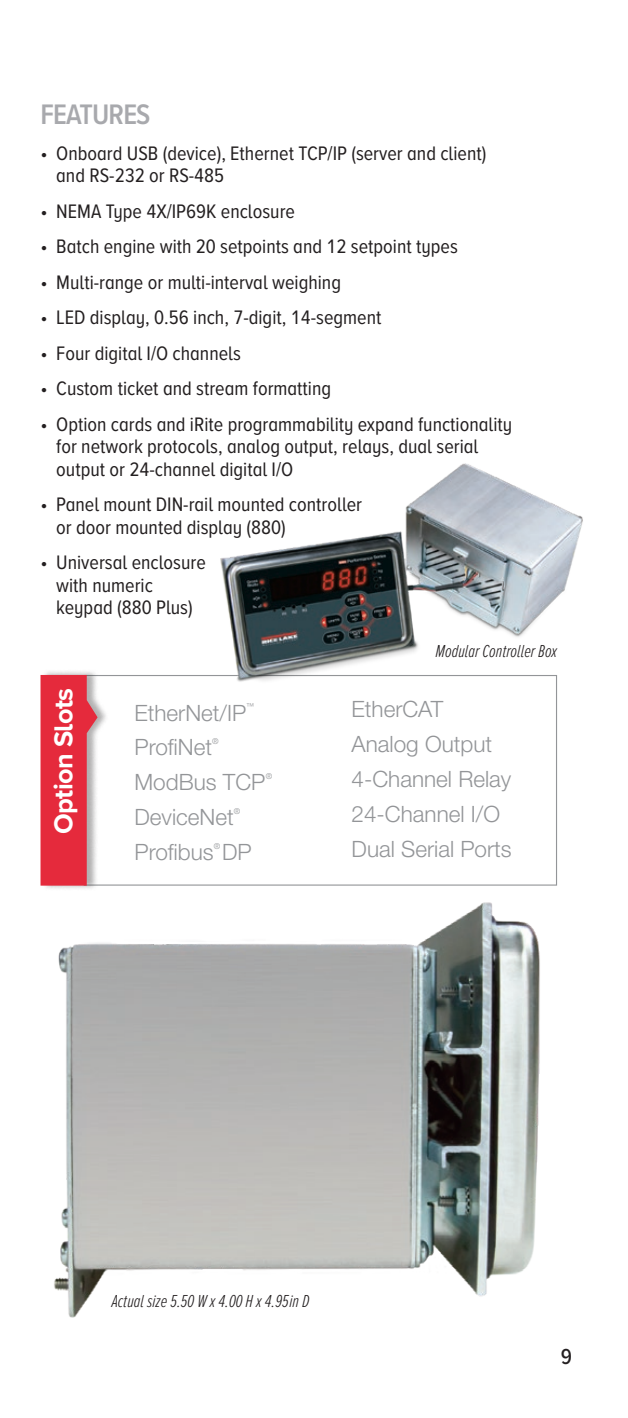
<style>
.page{position:relative;width:628px;height:1418px;background:#fff}
.page>*{position:absolute;margin:0;border:0;box-sizing:border-box;transform-origin:0 0}
.FEATURES_Head{font:600 29.25px "Proxima Nova A Cond";letter-spacing:-.03em;color:#a8a9ad}
.Product_Headers{font:700 27px "Proxima Nova A";letter-spacing:-.02em;color:#fff}
.Product_Headers-2{font:300 22.5px "Helvetica Neue LT Std";color:#939598}
.t1{font:500 22.5px "Proxima Nova A Cond";color:#231f20}
.t2{font:20.25px/22.5px "Proxima Nova A Cond";color:#231f20}
.Caption_Black{font:italic 300 18px "Proxima Nova A Ex Cn";color:#231f20}
.Product_Headers-3{font:300 8.1px "Helvetica Neue LT Std";color:#939598}
</style>
<div class="page">
<div style="left:42px;top:670px;width:67px;height:221px;background:#231f20;opacity:.35"></div>
<svg style="left:40px;top:675px;width:58px;height:210px;background:#e14958"></svg>
<img style="left:193px;top:463px;width:390px;height:238px">
<img style="left:42px;top:886px;width:498px;height:432px">
<p class="FEATURES_Head" style="left:40px;top:93px;width:111px">FEATURES</p>
<p class="t2" style="left:56px;top:141px;width:432px;text-indent:-16px">• Onboard USB (device), Ethernet TCP/IP (server and client) and RS-232 or RS-485</p>
<p class="t2" style="left:40px;top:199px;width:256px">• NEMA Type 4X/IP69K enclosure</p>
<p class="t2" style="left:40px;top:234px;width:419px">• Batch engine with 20 setpoints and 12 setpoint types</p>
<p class="t2" style="left:40px;top:270px;width:302px">• Multi-range or multi-interval weighing</p>
<p class="t2" style="left:40px;top:305px;width:342px">• LED display, 0.56 inch, 7-digit, 14-segment</p>
<p class="t2" style="left:40px;top:341px;width:202px">• Four digital I/O channels</p>
<p class="t2" style="left:40px;top:376px;width:292px">• Custom ticket and stream formatting</p>
<p class="t2" style="left:56px;top:412px;width:457px;text-indent:-16px">• Option cards and iRite programmability expand functionality for network protocols, analog output, relays, dual serial output or 24-channel digital I/O</p>
<p class="t2" style="left:56px;top:492px;width:307px;text-indent:-16px">• Panel mount DIN-rail mounted controller or door mounted display (880)</p>
<p class="t2" style="left:56px;top:550px;width:151px;text-indent:-16px">• Universal enclosure with numeric keypad (880 Plus)</p>
<p class="Product_Headers" style="left:43px;top:834px;width:148px;rotate:-90deg">Option Slots</p>
<p class="Product_Headers-2" style="left:134px;top:698px;width:113px">EtherNet/IP</p>
<p class="Product_Headers-3" style="left:246px;top:701px;width:10px">™</p>
<p class="Product_Headers-2" style="left:134px;top:733px;width:79px">ProfiNet</p>
<p class="Product_Headers-3" style="left:212px;top:736px;width:8px">®</p>
<p class="Product_Headers-2" style="left:134px;top:768px;width:132px">ModBus TCP</p>
<p class="Product_Headers-3" style="left:266px;top:771px;width:8px">®</p>
<p class="Product_Headers-2" style="left:134px;top:803px;width:101px">DeviceNet</p>
<p class="Product_Headers-3" style="left:234px;top:806px;width:8px">®</p>
<p class="Product_Headers-2" style="left:134px;top:838px;width:119px">Profibus DP</p>
<p class="Product_Headers-3" style="left:214px;top:840px;width:8px">®</p>
<p class="Caption_Black" style="left:435px;top:637px;width:123px">Modular Controller Box</p>
<p class="Product_Headers-2" style="left:351px;top:695px;width:93px">EtherCAT</p>
<p class="Product_Headers-2" style="left:351px;top:730px;width:142px">Analog Output</p>
<p class="Product_Headers-2" style="left:351px;top:765px;width:161px">4-Channel Relay</p>
<p class="Product_Headers-2" style="left:351px;top:800px;width:150px">24-Channel I/O</p>
<p class="Product_Headers-2" style="left:351px;top:835px;width:162px">Dual Serial Ports</p>
<p class="Caption_Black" style="left:112px;top:1287px;width:199px">Actual size 5.50 W x 4.00 H x 4.95 in D</p>
<p class="t1" style="left:561px;top:1339px;width:13px">9</p>
</div>
